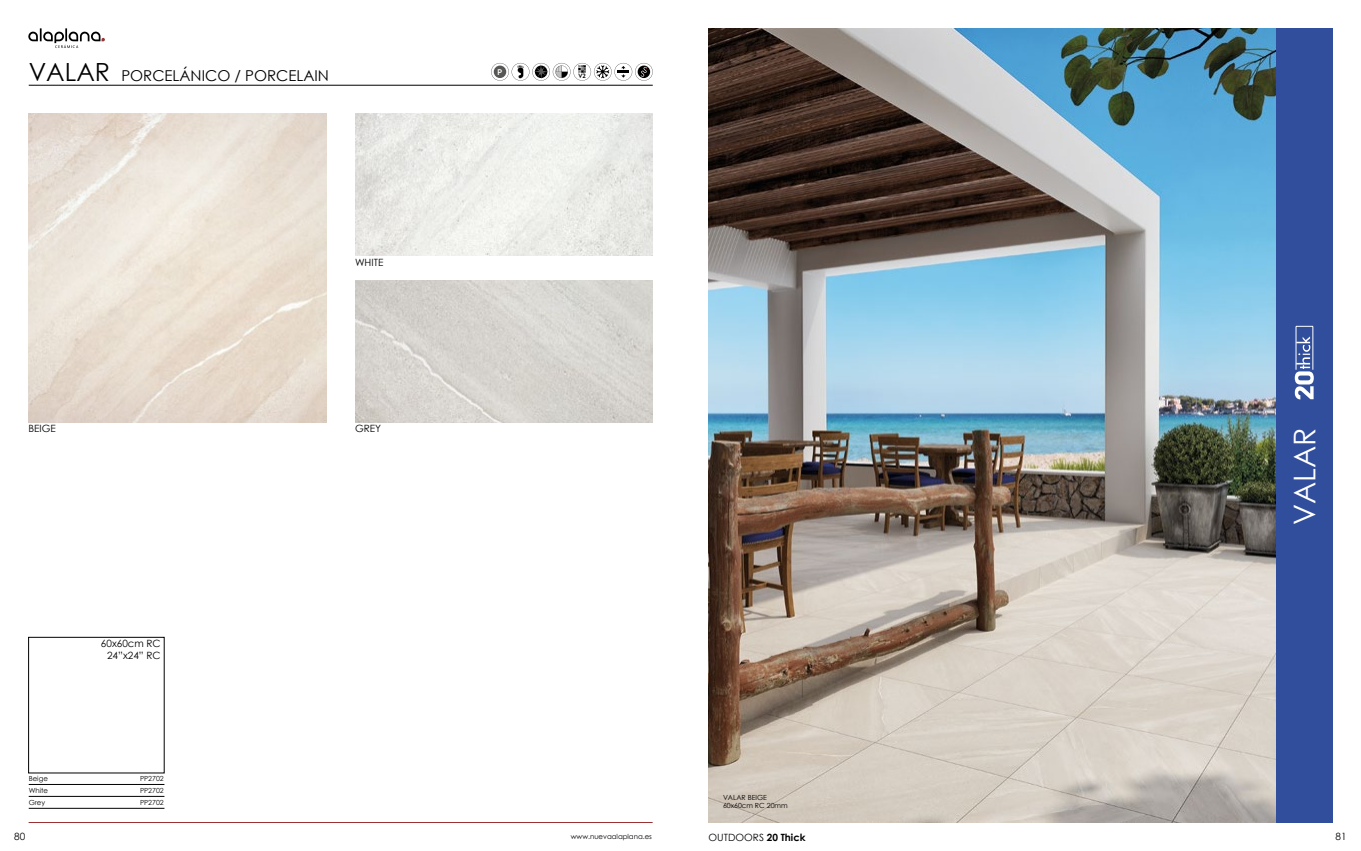
<style>
.page{position:relative;width:1361px;height:851px;background:#fff}
.page>*{position:absolute;margin:0;border:0;box-sizing:border-box;transform-origin:0 0}
.t1{font:30px "Century Gothic";color:#fff}
.t2{font:15px "Century Gothic";color:#000}
.t3{font:10px/12px "Century Gothic";color:#000;text-align:right}
.t4{font:7px/8.4px "Century Gothic";color:#000}
.t5{font:600 7px "Capitana";color:#fff}
.t6{font:600 5.3px "Capitana";color:#000}
.s1{font-size:25px}
.s2{font-weight:700}
</style>
<div class="page">
<svg style="left:28px;top:28px;width:77px;height:20px"></svg>
<hr style="left:29px;top:822px;width:623px;height:1px;background:#9a3135">
<img style="left:355px;top:114px;width:298px;height:141px">
<hr style="left:29px;top:85px;width:624px;height:1px;background:#000">
<img style="left:28px;top:114px;width:298px;height:308px">
<img style="left:355px;top:280px;width:298px;height:142px">
<img style="left:709px;top:29px;width:567px;height:793px">
<div style="left:1276px;top:28px;width:56px;height:794px;background:#304e9c"></div>
<hr style="left:29px;top:784px;width:135px;height:1px;background:#000">
<hr style="left:29px;top:796px;width:135px;height:1px;background:#000">
<hr style="left:29px;top:808px;width:135px;height:1px;background:#000">
<div style="left:28px;top:637px;width:136px;height:136px;border:1px solid #000"></div>
<hr style="left:1295px;top:326px;width:1px;height:43px;background:#fff">
<svg style="left:1296px;top:326px;width:16px;height:1px"></svg>
<hr style="left:1312px;top:326px;width:1px;height:43px;background:#fff">
<svg style="left:1294px;top:336px;width:19px;height:63px"></svg>
<svg style="left:491px;top:63px;width:162px;height:18px"></svg>
<h2 class="t2" style="left:29px;top:65px;width:302px"><span class="s1">VALAR</span> PORCELÁNICO / PORCELAIN</h2>
<p class="t5" style="left:497px;top:67px;width:6px">P</p>
<h3 class="t3" style="left:355px;top:256px;width:30px">WHITE</h3>
<h3 class="t3" style="left:28px;top:422px;width:29px">BEIGE</h3>
<h3 class="t3" style="left:355px;top:422px;width:28px">GREY</h3>
<p class="t6" style="left:578px;top:72px;width:9px">V2</p>
<h3 class="t3" style="left:101px;top:637px;width:61px">60x60cm RC<br>24”x24” RC</h3>
<p class="t4" style="left:29px;top:774px;width:21px">Beige</p>
<p class="t4" style="left:140px;top:774px;width:25px">PP2702</p>
<p class="t4" style="left:29px;top:785px;width:21px">White</p>
<p class="t4" style="left:140px;top:785px;width:25px">PP2702</p>
<p class="t4" style="left:29px;top:797px;width:18px">Grey</p>
<p class="t4" style="left:140px;top:797px;width:25px">PP2702</p>
<p class="t4" style="left:723px;top:793px;width:66px">VALAR BEIGE<br>60x60cm RC 20mm</p>
<h1 class="t1" style="left:1283px;top:525px;width:99px;rotate:-90deg">VALAR</h1>
<h3 class="t3" style="left:14px;top:829px;width:13px">80</h3>
<p class="t4" style="left:571px;top:832px;width:83px">www.nuevaalaplana.es</p>
<h3 class="t3" style="left:708px;top:831px;width:98px">OUTDOORS <span class="s2">20 Thick</span></h3>
<h3 class="t3" style="left:1335px;top:829px;width:13px">81</h3>
</div>
